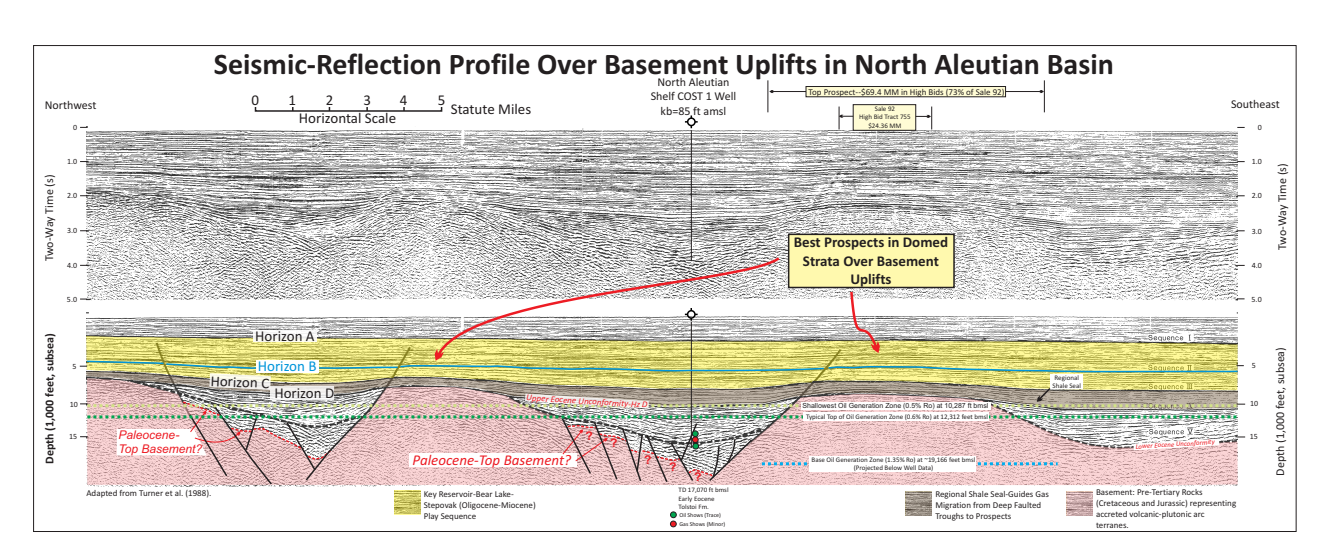
<style>
.page{position:relative;width:1332px;height:558px;background:#fff}
.page>*{position:absolute;margin:0;border:0;box-sizing:border-box;transform-origin:0 0}
.t1{font:700 30px "Calibri";color:#231f20}
.t2{font:15px "Calibri";color:#231f20}
.t3{font:700 15px/18.3px "Calibri";color:#231f20;text-align:center}
.t4{font:italic 15px "Calibri";color:#ed1c24}
.t5{font:15px "Calibri";color:#0095da}
.t6{font:12px/14.7px "Calibri";color:#231f20;text-align:center}
.t7{font:700 12px "Calibri";color:#231f20}
.t8{font:italic 12px/13.4px "Arial";color:#ed1c24}
.t9{font:700 12px "Arial";color:#ed1c24}
.t10{font:9px/11px "Calibri";color:#231f20}
.t11{font:italic 9px "Calibri";color:#ed1c24}
.t12{font:8px "Calibri";color:#231f20}
.t13{font:7px/8.6px "Calibri";color:#231f20;text-align:center}
.t14{font:7px "Arial";color:#231f20}
.t15{font:italic 7px "Calibri";color:#ed1c24}
.t16{font:6.8px/8.3px "Calibri";color:#231f20}
.t17{font:6px/9.1px "Calibri";color:#231f20}
</style>
<div class="page">
<img style="left:86px;top:124px;width:1152px;height:368px">
<div style="left:1157px;top:114px;width:90px;height:16px;background:#fff"></div>
<div style="left:568px;top:300px;width:218px;height:12px;background:#fff"></div>
<svg style="left:86px;top:336px;width:1152px;height:24px;background:#d3ce7c"></svg>
<svg style="left:685px;top:115px;width:13px;height:13px"></svg>
<hr style="left:691px;top:130px;width:1px;height:131px;background:#231f20">
<div style="left:253px;top:330px;width:64px;height:12px;background:#f8f7f4"></div>
<svg style="left:435px;top:257px;width:345px;height:103px"></svg>
<svg style="left:787px;top:233px;width:169px;height:120px"></svg>
<svg style="left:839px;top:104px;width:93px;height:27px"></svg>
<div style="left:394px;top:490px;width:26px;height:24px;background:#fff200;opacity:.4"></div>
<div style="left:906px;top:492px;width:26px;height:24px;background:#806a50;opacity:.4"></div>
<img style="left:1092px;top:492px;width:1px;height:24px">
<div style="left:1066px;top:492px;width:26px;height:24px;background:#f8abad;opacity:.4"></div>
<hr style="left:768px;top:80px;width:1px;height:32px;background:#231f20">
<hr style="left:1044px;top:80px;width:1px;height:32px;background:#231f20">
<svg style="left:769px;top:86px;width:275px;height:11px"></svg>
<svg style="left:670px;top:512px;width:7px;height:6px"></svg>
<svg style="left:670px;top:521px;width:7px;height:6px"></svg>
<svg style="left:80px;top:360px;width:1165px;height:126px;background:#d1c3b1"></svg>
<div style="left:255px;top:106px;width:187px;height:6px;border:1px solid #231f20"></div>
<h1 class="t1" style="left:214px;top:52px;width:901px">Seismic-Reflection Profile Over Basement Uplifts in North Aleutian Basin</h1>
<h3 class="t6" style="left:651px;top:75px;width:87px">North Aleutian<br>Shelf COST 1 Well kb=85 ft amsl</h3>
<p class="t10" style="left:809px;top:87px;width:198px">Top Prospect--$69.4 MM in High Bids (73% of Sale 92)</p>
<h2 class="t2" style="left:251px;top:94px;width:9px">0</h2>
<h2 class="t2" style="left:289px;top:94px;width:9px">1</h2>
<h2 class="t2" style="left:326px;top:94px;width:9px">2</h2>
<h2 class="t2" style="left:363px;top:94px;width:9px">3</h2>
<h2 class="t2" style="left:400px;top:94px;width:9px">4</h2>
<h2 class="t2" style="left:438px;top:94px;width:9px">5</h2>
<h3 class="t6" style="left:45px;top:98px;width:53px">Northwest</h3>
<h3 class="t6" style="left:1231px;top:97px;width:50px">Southeast</h3>
<h2 class="t2" style="left:451px;top:103px;width:82px">Statute Miles</h2>
<p class="t13" style="left:859px;top:105px;width:53px">Sale 92<br>High Bid Tract 755 $24.36 MM</p>
<h2 class="t2" style="left:299px;top:111px;width:99px">Horizontal Scale</h2>
<p class="t12" style="left:73px;top:124px;width:6px">0</p>
<p class="t12" style="left:67px;top:158px;width:12px">1.0</p>
<p class="t12" style="left:67px;top:192px;width:12px">2.0</p>
<p class="t12" style="left:67px;top:227px;width:12px">3.0</p>
<p class="t12" style="left:67px;top:262px;width:12px">4.0</p>
<p class="t12" style="left:67px;top:296px;width:12px">5.0</p>
<p class="t12" style="left:1258px;top:124px;width:6px">0</p>
<p class="t12" style="left:1252px;top:158px;width:12px">1.0</p>
<p class="t12" style="left:1252px;top:192px;width:12px">2.0</p>
<p class="t12" style="left:1252px;top:228px;width:12px">3.0</p>
<p class="t12" style="left:1252px;top:262px;width:12px">4.0</p>
<p class="t12" style="left:1252px;top:296px;width:12px">5.0</p>
<h3 class="t6" style="left:43px;top:261px;width:88px;rotate:-90deg">Two-Way Time (s)</h3>
<h3 class="t6" style="left:1276px;top:250px;width:88px;rotate:-90deg">Two-Way Time (s)</h3>
<h2 class="t3" style="left:794px;top:235px;width:156px">Best Prospects in Domed<br>Strata Over Basement<br>Uplifts</h2>
<h3 class="t7" style="left:44px;top:464px;width:132px;rotate:-90deg">Depth (1,000 feet, subsea)</h3>
<p class="t12" style="left:72px;top:363px;width:6px">5</p>
<p class="t12" style="left:70px;top:401px;width:10px">10</p>
<p class="t12" style="left:69px;top:433px;width:10px">15</p>
<h2 class="t2" style="left:255px;top:330px;width:61px">Horizon A</h2>
<h2 class="t2" style="left:211px;top:374px;width:60px;rotate:3deg">Horizon C</h2>
<h2 class="t2" style="left:274px;top:387px;width:61px">Horizon D</h2>
<h2 class="t5" style="left:258px;top:360px;width:60px">Horizon B</h2>
<h3 class="t8" style="left:119px;top:430px;width:85px">Paleocene-<br>Top Basement?</h3>
<p class="t10" style="left:86px;top:488px;width:127px">Adapted from Turner et al. (1988).</p>
<p class="t11" style="left:526px;top:394px;width:123px;rotate:3deg">Upper Eocene Unconformity-Hz D</p>
<h2 class="t4" style="left:413px;top:454px;width:160px">Paleocene-Top Basement?</h2>
<h3 class="t9" style="left:586px;top:431px;width:9px">?</h3>
<h3 class="t9" style="left:610px;top:438px;width:9px">?</h3>
<h3 class="t9" style="left:644px;top:455px;width:9px">?</h3>
<h3 class="t9" style="left:669px;top:463px;width:9px">?</h3>
<h3 class="t9" style="left:694px;top:473px;width:9px">?</h3>
<p class="t14" style="left:802px;top:403px;width:187px">Shallowest Oil Generation Zone (0.5% Ro) at 10,287 ft bmsl</p>
<p class="t13" style="left:806px;top:413px;width:184px">Typical Top of Oil Generation Zone (0.6% Ro) at 12,312 feet bmsl</p>
<p class="t13" style="left:812px;top:456px;width:165px">Base Oil Generation Zone (1.35% Ro) at ~19,166 feet bmsl (Projected Below Well Data)</p>
<p class="t13" style="left:1053px;top:374px;width:30px;text-align:left">Regional<br>Shale Seal</p>
<p class="t15" style="left:1135px;top:443px;width:81px;rotate:-3deg">Lower Eocene Unconformity</p>
<p class="t16" style="left:679px;top:487px;width:52px">TD 17,070 ft bmsl<br>Early Eocene<br>Tolstoi Fm.</p>
<p class="t10" style="left:424px;top:489px;width:114px">Key Reservoir-Bear Lake-<br>Stepovak (Oligocene-Miocene)<br>Play Sequence</p>
<p class="t10" style="left:935px;top:489px;width:115px">Regional Shale Seal-Guides Gas<br>Migration from Deep Faulted<br>Troughs to Prospects</p>
<p class="t10" style="left:1096px;top:487px;width:142px">Basement: Pre-Tertiary Rocks (Cretaceous and Jurassic) representing accreted volcanic-plutonic arc terranes.</p>
<p class="t17" style="left:679px;top:511px;width:47px">Oil Shows (Trace)<br>Gas Shows (Minor)</p>
<p class="t12" style="left:1252px;top:362px;width:6px">5</p>
<p class="t12" style="left:1250px;top:400px;width:10px">10</p>
<p class="t12" style="left:1250px;top:433px;width:10px">15</p>
<h3 class="t6" style="left:1274px;top:476px;width:130px;rotate:-90deg">Depth (1,000 feet, subsea)</h3>
</div>
